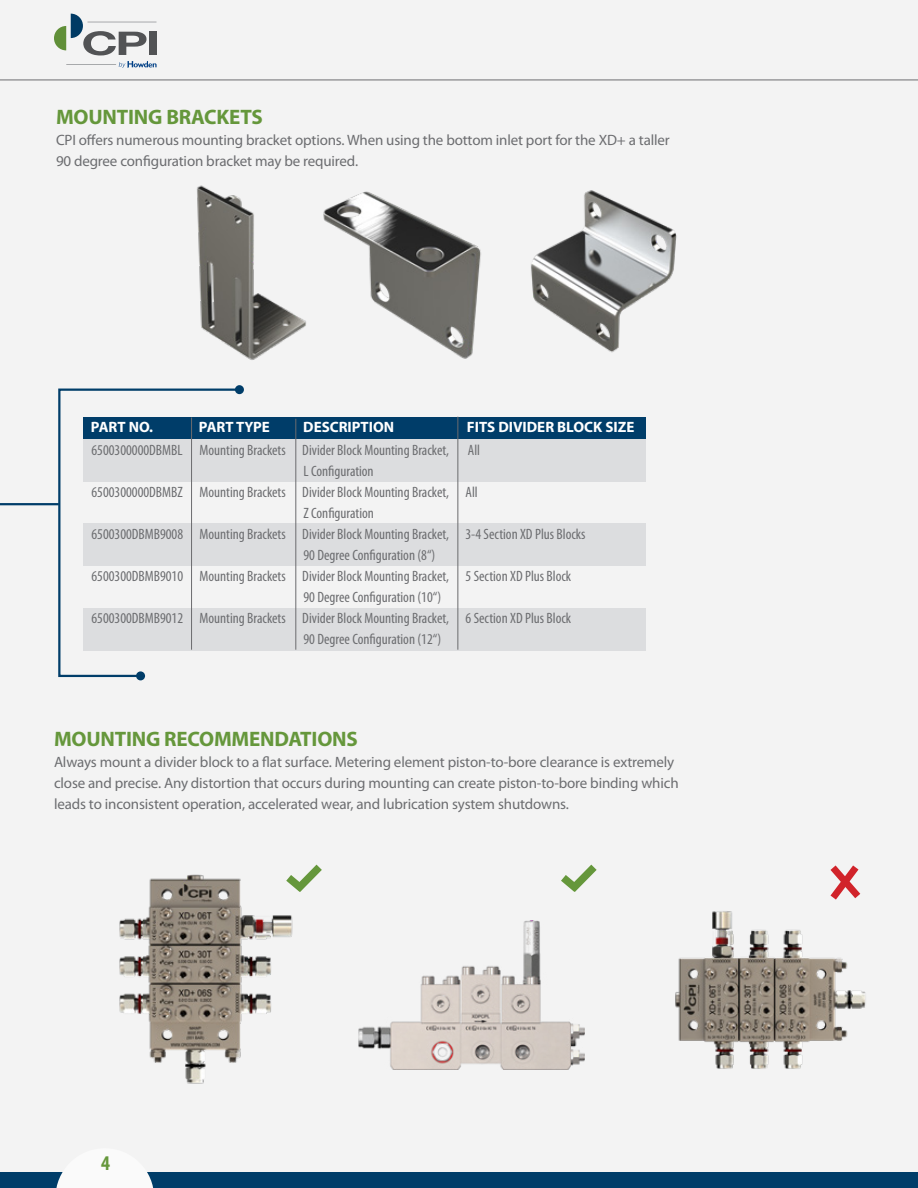
<style>
.page{position:relative;width:918px;height:1188px;background:#f3f3f3}
.page>*{position:absolute;margin:0;border:0;box-sizing:border-box;transform-origin:0 0}
.t1{font:700 21px "Myriad Pro";letter-spacing:-.01em;color:#65973b}
.t2{font:700 condensed 21px "Myriad Pro";color:#65973b}
.t3{font:condensed 15px "Myriad Pro";color:#6c6d70}
.t4{font:15px/21px "Myriad Pro";letter-spacing:-.01em;color:#6c6d70}
.t5{font:700 15px "Myriad Pro";color:#fff}
</style>
<div class="page">
<hr style="left:0;top:80px;width:918px;height:1px;background:#6c6d70">
<div style="left:0;top:1172px;width:918px;height:16px;background:#003d69"></div>
<div style="left:56px;top:1172px;width:97px;height:16px;background:#fafafa"></div>
<svg style="left:0;top:503px;width:57px;height:3px"></svg>
<svg style="left:57px;top:388px;width:185px;height:290px"></svg>
<div style="left:136px;top:671px;width:9px;height:9px;background:#003d69;border-radius:50%"></div>
<div style="left:235px;top:385px;width:9px;height:9px;background:#003d69;border-radius:50%"></div>
<div style="left:84px;top:417px;width:562px;height:21px;background:#003d69"></div>
<div style="left:84px;top:439px;width:562px;height:43px;background:#dcdddf"></div>
<div style="left:84px;top:523px;width:562px;height:43px;background:#dcdddf"></div>
<div style="left:84px;top:608px;width:562px;height:43px;background:#dcdddf"></div>
<hr style="left:296px;top:419px;width:1px;height:231px;background:#6b6b6e">
<hr style="left:458px;top:417px;width:1px;height:233px;background:#6b6b6e">
<hr style="left:191px;top:418px;width:1px;height:232px;background:#6b6b6e">
<img style="left:197px;top:185px;width:284px;height:175px">
<img style="left:531px;top:190px;width:146px;height:163px">
<svg style="left:300px;top:864px;width:22px;height:28px"></svg>
<svg style="left:561px;top:864px;width:36px;height:28px"></svg>
<svg style="left:830px;top:865px;width:31px;height:35px"></svg>
<img style="left:119px;top:874px;width:181px;height:210px">
<img style="left:358px;top:921px;width:226px;height:148px">
<img style="left:675px;top:911px;width:191px;height:158px">
<svg style="left:66px;top:61px;width:91px;height:7px"></svg>
<svg style="left:54px;top:14px;width:103px;height:41px"></svg>
<div style="left:149px;top:32px;width:8px;height:23px;background:#57585a"></div>
<p class="t1" style="left:56px;top:103px;width:208px">MOUNTING BRACKETS</p>
<p class="t4" style="left:56px;top:129px;width:615px">CPI offers numerous mounting bracket options. When using the bottom inlet port for the XD+ a taller<br>90 degree configuration bracket may be required.</p>
<p class="t5" style="left:91px;top:418px;width:64px">PART NO.</p>
<p class="t5" style="left:199px;top:418px;width:73px">PART TYPE</p>
<p class="t5" style="left:303px;top:418px;width:92px">DESCRIPTION</p>
<p class="t5" style="left:467px;top:418px;width:169px">FITS DIVIDER BLOCK SIZE</p>
<p class="t3" style="left:92px;top:441px;width:359px">6500300000DBMBL Mounting Brackets Divider Block Mounting Bracket,</p>
<p class="t3" style="left:468px;top:441px;width:14px">All</p>
<p class="t3" style="left:303px;top:462px;width:72px">L Configuration</p>
<p class="t3" style="left:92px;top:483px;width:388px">6500300000DBMBZ Mounting Brackets Divider Block Mounting Bracket, All</p>
<p class="t3" style="left:303px;top:504px;width:72px">Z Configuration</p>
<p class="t3" style="left:92px;top:525px;width:496px">6500300DBMB9008 Mounting Brackets Divider Block Mounting Bracket, 3-4 Section XD Plus Blocks</p>
<p class="t3" style="left:303px;top:546px;width:133px">90 Degree Configuration (8“)</p>
<p class="t3" style="left:92px;top:567px;width:481px">6500300DBMB9010 Mounting Brackets Divider Block Mounting Bracket, 5 Section XD Plus Block</p>
<p class="t3" style="left:303px;top:588px;width:139px">90 Degree Configuration (10“)</p>
<p class="t3" style="left:92px;top:609px;width:481px">6500300DBMB9012 Mounting Brackets Divider Block Mounting Bracket, 6 Section XD Plus Block</p>
<p class="t3" style="left:303px;top:630px;width:139px">90 Degree Configuration (12“)</p>
<p class="t1" style="left:54px;top:725px;width:305px">MOUNTING RECOMMENDATIONS</p>
<p class="t4" style="left:54px;top:751px;width:626px">Always mount a divider block to a flat surface. Metering element piston-to-bore clearance is extremely close and precise. Any distortion that occurs during mounting can create piston-to-bore binding which leads to inconsistent operation, accelerated wear, and lubrication system shutdowns.</p>
<p class="t2" style="left:101px;top:1150px;width:10px">4</p>
</div>
